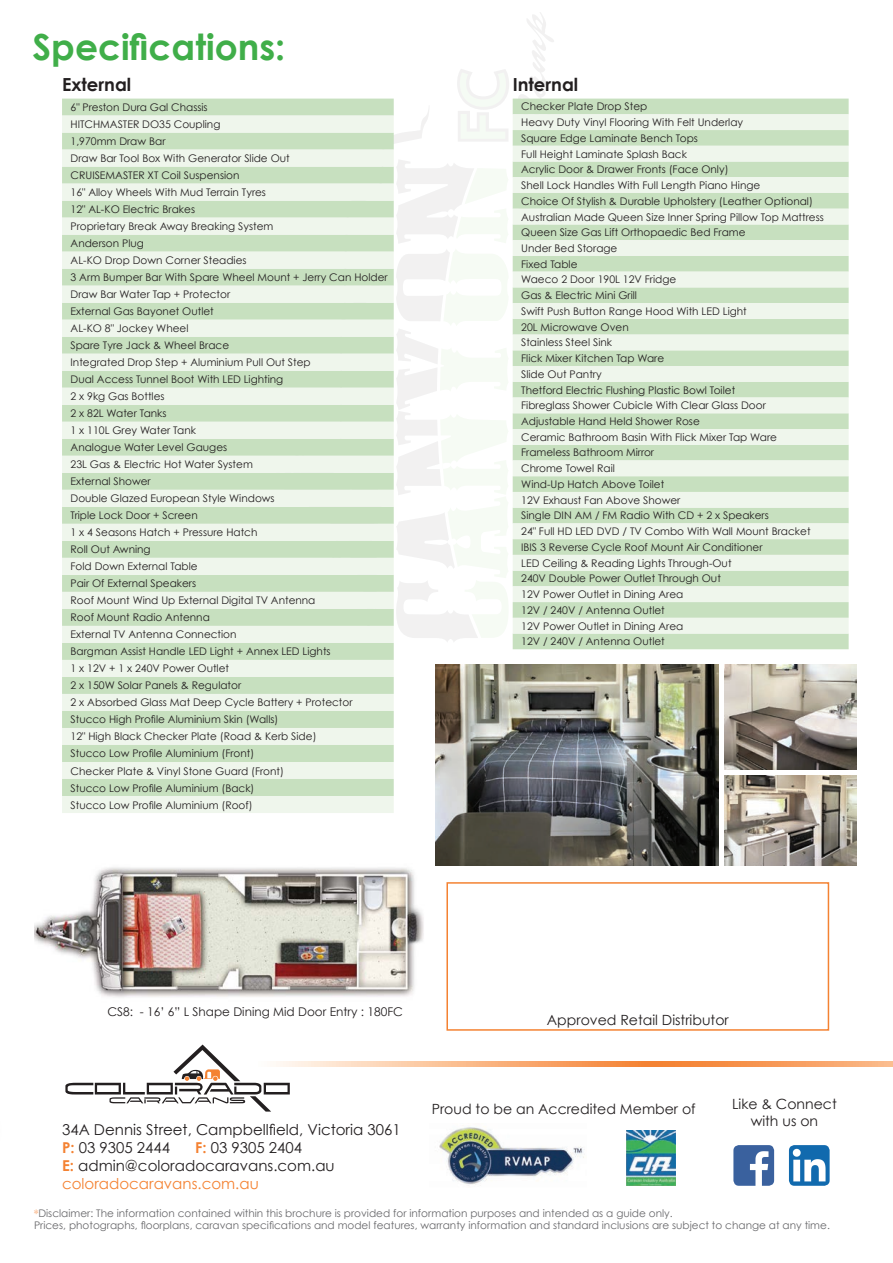
<style>
.page{position:relative;width:893px;height:1263px;background:#fff}
.page>*{position:absolute;margin:0;border:0;box-sizing:border-box;transform-origin:0 0}
.t1{font:700 36px "Century Gothic";color:#40ae49}
.t2{font:700 18px "Century Gothic";color:#231f20}
.t3{font:15px/18px "Century Gothic";color:#231f20}
.t4{font:14.1px/16.8px "Century Gothic";color:#231f20;text-align:center}
.t5{font:12px "Century Gothic";color:#231f20}
.t6{font:10.5px/17px "Century Gothic";color:#231f20}
.t7{font:10.5px/12.6px "Century Gothic";color:#69696c}
.s1{font-weight:700;color:#f48232}
.s2{color:#f48232}
.s3{font-family:"Gill Sans";color:#f9a266}
</style>
<div class="page">
<svg style="left:518px;top:12px;width:36px;height:87px"></svg>
<svg style="left:275px;top:69px;width:234px;height:573px"></svg>
<svg style="left:290px;top:1062px;width:603px;height:4px;background:#f8ad77"></svg>
<svg style="left:65px;top:1044px;width:225px;height:67px"></svg>
<div style="left:240px;top:1053px;width:13px;height:7px;background:#fff"></div>
<img style="left:439px;top:1126px;width:145px;height:60px">
<img style="left:626px;top:1131px;width:50px;height:55px">
<img style="left:733px;top:1145px;width:41px;height:41px">
<img style="left:789px;top:1145px;width:41px;height:41px">
<div style="left:62px;top:99px;width:332px;height:17px;background:#c7e0bf"></div>
<svg style="left:62px;top:116px;width:332px;height:697px;background:#dbebd6"></svg>
<div style="left:513px;top:99px;width:336px;height:550px;background:#c7e0bf"></div>
<svg style="left:513px;top:114px;width:336px;height:519px;background:#dcebd6"></svg>
<img style="left:436px;top:664px;width:282px;height:201px">
<img style="left:725px;top:664px;width:131px;height:106px">
<img style="left:725px;top:775px;width:131px;height:90px">
<div style="left:446px;top:882px;width:383px;height:149px;border:2px solid #f48232"></div>
<img style="left:34px;top:867px;width:390px;height:130px">
<h1 class="t1" style="left:33px;top:24px;width:254px">Specifications:</h1>
<h2 class="t2" style="left:62px;top:73px;width:71px">External</h2>
<p class="t6" style="left:71px;top:98px;width:319px">6" Preston Dura Gal Chassis<br>HITCHMASTER DO35 Coupling<br>1,970mm Draw Bar<br>Draw Bar Tool Box With Generator Slide Out<br>CRUISEMASTER XT Coil Suspension<br>16" Alloy Wheels With Mud Terrain Tyres<br>12" AL-KO Electric Brakes<br>Proprietary Break Away Breaking System<br>Anderson Plug<br>AL-KO Drop Down Corner Steadies<br>3 Arm Bumper Bar With Spare Wheel Mount + Jerry Can Holder<br>Draw Bar Water Tap + Protector<br>External Gas Bayonet Outlet<br>AL-KO 8" Jockey Wheel<br>Spare Tyre Jack &amp; Wheel Brace<br>Integrated Drop Step + Aluminium Pull Out Step<br>Dual Access Tunnel Boot With LED Lighting<br>2 x 9kg Gas Bottles<br>2 x 82L Water Tanks<br>1 x 110L Grey Water Tank<br>Analogue Water Level Gauges<br>23L Gas &amp; Electric Hot Water System<br>External Shower<br>Double Glazed European Style Windows<br>Triple Lock Door + Screen<br>1 x 4 Seasons Hatch + Pressure Hatch<br>Roll Out Awning<br>Fold Down External Table<br>Pair Of External Speakers<br>Roof Mount Wind Up External Digital TV Antenna<br>Roof Mount Radio Antenna<br>External TV Antenna Connection<br>Bargman Assist Handle LED Light + Annex LED Lights<br>1 x 12V + 1 x 240V Power Outlet<br>2 x 150W Solar Panels &amp; Regulator<br>2 x Absorbed Glass Mat Deep Cycle Battery + Protector<br>Stucco High Profile Aluminium Skin (Walls)<br>12" High Black Checker Plate (Road &amp; Kerb Side)<br>Stucco Low Profile Aluminium (Front)<br>Checker Plate &amp; Vinyl Stone Guard (Front)<br>Stucco Low Profile Aluminium (Back)<br>Stucco Low Profile Aluminium (Roof)</p>
<p class="t5" style="left:107px;top:1003px;width:297px">CS8: - 16’ 6” L Shape Dining Mid Door Entry : 180FC</p>
<h2 class="t2" style="left:513px;top:73px;width:67px">Internal</h2>
<p class="t6" style="left:521px;top:98px;width:304px;line-height:15.8px">Checker Plate Drop Step<br>Heavy Duty Vinyl Flooring With Felt Underlay<br>Square Edge Laminate Bench Tops<br>Full Height Laminate Splash Back<br>Acrylic Door &amp; Drawer Fronts (Face Only)<br>Shell Lock Handles With Full Length Piano Hinge<br>Choice Of Stylish &amp; Durable Upholstery (Leather Optional)<br>Australian Made Queen Size Inner Spring Pillow Top Mattress Queen Size Gas Lift Orthopaedic Bed Frame<br>Under Bed Storage<br>Fixed Table<br>Waeco 2 Door 190L 12V Fridge<br>Gas &amp; Electric Mini Grill<br>Swift Push Button Range Hood With LED Light<br>20L Microwave Oven<br>Stainless Steel Sink<br>Flick Mixer Kitchen Tap Ware<br>Slide Out Pantry<br>Thetford Electric Flushing Plastic Bowl Toilet<br>Fibreglass Shower Cubicle With Clear Glass Door<br>Adjustable Hand Held Shower Rose<br>Ceramic Bathroom Basin With Flick Mixer Tap Ware Frameless Bathroom Mirror<br>Chrome Towel Rail<br>Wind-Up Hatch Above Toilet<br>12V Exhaust Fan Above Shower<br>Single DIN AM / FM Radio With CD + 2 x Speakers<br>24" Full HD LED DVD / TV Combo With Wall Mount Bracket IBIS 3 Reverse Cycle Roof Mount Air Conditioner<br>LED Ceiling &amp; Reading Lights Through-Out<br>240V Double Power Outlet Through Out<br>12V Power Outlet in Dining Area<br>12V / 240V / Antenna Outlet<br>12V Power Outlet in Dining Area<br>12V / 240V / Antenna Outlet</p>
<h3 class="t4" style="left:547px;top:1011px;width:183px">Approved Retail Distributor</h3>
<h3 class="t4" style="left:732px;top:1095px;width:106px">Like &amp; Connect with us on</h3>
<h3 class="t4" style="left:432px;top:1100px;width:265px">Proud to be an Accredited Member of</h3>
<h3 class="t3" style="left:62px;top:1120px;width:340px">34A Dennis Street, Campbellfield, Victoria 3061<br><span class="s1">P:</span> 03 9305 2444</h3>
<h3 class="t3" style="left:62px;top:1138px;width:274px;text-indent:133px"><span class="s1">F:</span> 03 9305 2404<br><span class="s1">E:</span> admin@coloradocaravans.com.au <span class="s2">coloradocaravans.com.au</span></h3>
<p class="t7" style="left:34px;top:1206px;width:797px"><span class="s3">*</span>Disclaimer: The information contained within this brochure is provided for information purposes and intended as a guide only.<br>Prices, photographs, floorplans, caravan specifications and model features, warranty information and standard inclusions are subject to change at any time.</p>
</div>
